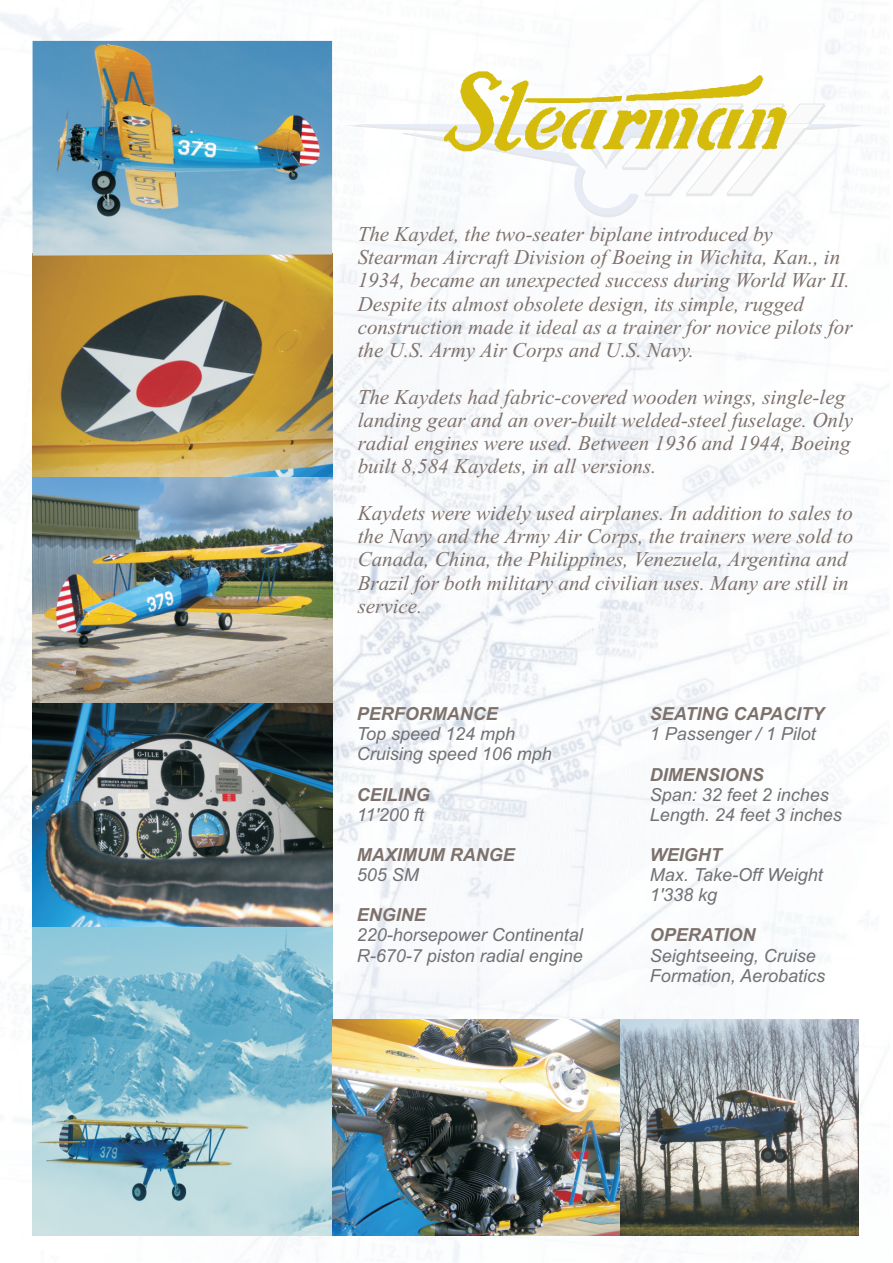
<style>
.page{position:relative;width:893px;height:1263px;background:#fff}
.page>*{position:absolute;margin:0;border:0;box-sizing:border-box;transform-origin:0 0}
.t1{font:italic 21px/23.2px "Times New Roman";color:#7d716c}
.t2{font:italic 18px/20.1px "Arial";color:#717074}
.t3{font:italic 700 18px "Arial";color:#7d716c}
</style>
<div class="page">
<img style="left:0;top:8px;width:884px;height:1254px">
<img style="left:33px;top:927px;width:299px;height:308px">
<svg style="left:348px;top:104px;width:516px;height:113px"></svg>
<img style="left:438px;top:67px;width:353px;height:94px">
<img style="left:33px;top:256px;width:299px;height:671px">
<img style="left:33px;top:41px;width:299px;height:215px">
<img style="left:620px;top:1019px;width:239px;height:216px">
<img style="left:332px;top:1019px;width:288px;height:216px">
<p class="t1" style="left:358px;top:224px;width:496px">The Kaydet, the two-seater biplane introduced by Stearman Aircraft Division of Boeing in Wichita, Kan., in 1934, became an unexpected success during World War II.<br>Despite its almost obsolete design, its simple, rugged construction made it ideal as a trainer for novice pilots for the U.S. Army Air Corps and U.S. Navy.</p>
<p class="t1" style="left:358px;top:387px;width:497px">The Kaydets had fabric-covered wooden wings, single-leg landing gear and an over-built welded-steel fuselage. Only radial engines were used. Between 1936 and 1944, Boeing built 8,584 Kaydets, in all versions.</p>
<p class="t1" style="left:358px;top:503px;width:497px">Kaydets were widely used airplanes. In addition to sales to the Navy and the Army Air Corps, the trainers were sold to Canada, China, the Philippines, Venezuela, Argentina and Brazil for both military and civilian uses. Many are still in service.</p>
<p class="t3" style="left:357px;top:707px;width:142px">PERFORMANCE</p>
<p class="t3" style="left:650px;top:707px;width:176px">SEATING CAPACITY</p>
<p class="t2" style="left:357px;top:725px;width:197px">Top speed 124 mph<br>Cruising speed 106 mph</p>
<p class="t3" style="left:357px;top:787px;width:75px">CEILING</p>
<p class="t2" style="left:357px;top:806px;width:69px">11'200 ft</p>
<p class="t2" style="left:650px;top:725px;width:168px">1 Passenger / 1 Pilot</p>
<p class="t3" style="left:650px;top:767px;width:116px">DIMENSIONS</p>
<p class="t2" style="left:650px;top:786px;width:194px">Span: 32 feet 2 inches<br>Length. 24 feet 3 inches</p>
<p class="t3" style="left:357px;top:848px;width:159px">MAXIMUM RANGE</p>
<p class="t3" style="left:650px;top:848px;width:73px">WEIGHT</p>
<p class="t2" style="left:357px;top:866px;width:64px">505 SM</p>
<p class="t2" style="left:650px;top:866px;width:175px">Max. Take-Off Weight<br>1'338 kg</p>
<p class="t2" style="left:357px;top:927px;width:228px">220-horsepower Continental<br>R-670-7 piston radial engine</p>
<p class="t3" style="left:357px;top:908px;width:71px">ENGINE</p>
<p class="t3" style="left:650px;top:928px;width:107px">OPERATION</p>
<p class="t2" style="left:650px;top:947px;width:177px">Seightseeing, Cruise<br>Formation, Aerobatics</p>
</div>
